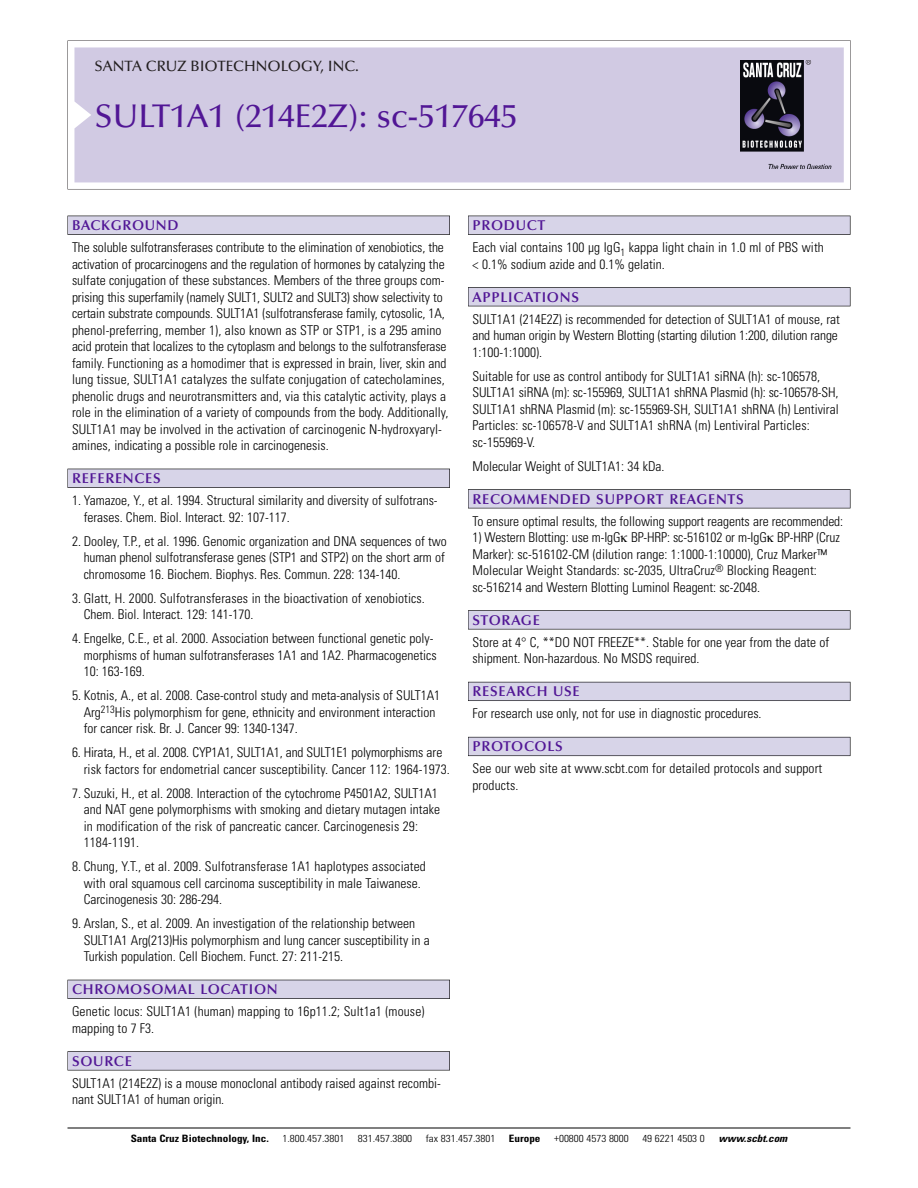
<style>
.page{position:relative;width:918px;height:1188px;background:#fff}
.page>*{position:absolute;margin:0;border:0;box-sizing:border-box;transform-origin:0 0}
.t1{font:500 33px "Optima";color:#511695}
.t2{font:500 15px "Optima";color:#231f20}
.t3{font:600 14.25px "Optima";letter-spacing:.05em;color:#511695}
.t4{font:300 condensed 13.5px/16.5px "Univers";color:#000}
.t5{font:300 condensed 10.2px "Univers";color:#000;scale:1.1 1}
.t6{font:700 condensed 10.2px "Univers";color:#000;scale:1.1 1}
.t7{font:italic 700 condensed 10.2px "Univers";color:#000;scale:1.1 1}
</style>
<div class="page">
<svg style="left:74px;top:41px;width:777px;height:148px"></svg>
<div style="left:74px;top:47px;width:770px;height:135px;background:#d1cae3"></div>
<img style="left:741px;top:60px;width:90px;height:108px">
<div style="left:68px;top:216px;width:382px;height:19px;background:#535256"></div>
<div style="left:68px;top:216px;width:381px;height:18px;background:#d7d4e8"></div>
<div style="left:68px;top:469px;width:382px;height:19px;background:#525156"></div>
<div style="left:68px;top:469px;width:381px;height:18px;background:#d7d4e8"></div>
<div style="left:68px;top:980px;width:382px;height:19px;background:#515057"></div>
<div style="left:68px;top:980px;width:381px;height:18px;background:#d7d4e8"></div>
<div style="left:68px;top:1051px;width:382px;height:19px;background:#575659"></div>
<div style="left:68px;top:1052px;width:381px;height:18px;background:#d7d4e8"></div>
<div style="left:468px;top:216px;width:382px;height:19px;background:#535256"></div>
<div style="left:468px;top:216px;width:382px;height:18px;background:#d7d4e8"></div>
<div style="left:468px;top:287px;width:382px;height:19px;background:#515155"></div>
<div style="left:468px;top:288px;width:382px;height:18px;background:#d7d4e8"></div>
<div style="left:468px;top:489px;width:382px;height:19px;background:#545357"></div>
<div style="left:468px;top:490px;width:382px;height:18px;background:#d7d4e8"></div>
<div style="left:468px;top:610px;width:382px;height:19px;background:#575659"></div>
<div style="left:468px;top:611px;width:382px;height:18px;background:#d7d4e8"></div>
<div style="left:468px;top:682px;width:382px;height:19px;background:#595860"></div>
<div style="left:468px;top:682px;width:382px;height:18px;background:#d7d4e8"></div>
<div style="left:468px;top:737px;width:382px;height:19px;background:#64626c"></div>
<div style="left:468px;top:737px;width:382px;height:18px;background:#d7d4e8"></div>
<hr style="left:68px;top:1128px;width:782px;height:1px;background:#000">
<p class="t2" style="left:94px;top:60px;width:266px">SANTA CRUZ BIOTECHNOLOGY, INC.</p>
<p class="t1" style="left:94px;top:102px;width:425px">SULT1A1 (214E2Z): sc-517645</p>
<p class="t3" style="left:72px;top:219px;width:108px">BACKGROUND</p>
<p class="t4" style="left:72px;top:240px;width:378px">The soluble sulfotransferases contribute to the elimination of xenobiotics, the activation of procarcinogens and the regulation of hormones by catalyzing the sulfate conjugation of these substances. Members of the three groups com&shy;prising this superfamily (namely SULT1, SULT2 and SULT3) show selectivity to certain substrate compounds. SULT1A1 (sulfotransferase family, cytosolic, 1A, phenol-preferring, member 1), also known as STP or STP1, is a 295 amino acid protein that localizes to the cytoplasm and belongs to the sulfotransferase family. Functioning as a homodimer that is expressed in brain, liver, skin and lung tissue, SULT1A1 catalyzes the sulfate conjugation of catecholamines, phenolic drugs and neurotransmitters and, via this catalytic activity, plays a role in the elimination of a variety of compounds from the body. Additionally, SULT1A1 may be involved in the activation of carcinogenic N-hydroxyaryl&shy;amines, indicating a possible role in carcinogenesis.</p>
<p class="t3" style="left:72px;top:472px;width:90px">REFERENCES</p>
<p class="t4" style="left:84px;top:493px;width:356px;text-indent:-12px">1. Yamazoe, Y., et al. 1994. Structural similarity and diversity of sulfotrans&shy;ferases. Chem. Biol. Interact. 92: 107-117.</p>
<p class="t4" style="left:84px;top:534px;width:365px;text-indent:-12px">2. Dooley, T.P., et al. 1996. Genomic organization and DNA sequences of two human phenol sulfotransferase genes (STP1 and STP2) on the short arm of chromosome 16. Biochem. Biophys. Res. Commun. 228: 134-140.</p>
<p class="t4" style="left:84px;top:591px;width:343px;text-indent:-12px">3. Glatt, H. 2000. Sulfotransferases in the bioactivation of xenobiotics.<br>Chem. Biol. Interact. 129: 141-170.</p>
<p class="t4" style="left:84px;top:631px;width:354px;text-indent:-12px">4. Engelke, C.E., et al. 2000. Association between functional genetic poly&shy;morphisms of human sulfotransferases 1A1 and 1A2. Pharmacogenetics<br>10: 163-169.</p>
<p class="t4" style="left:84px;top:688px;width:358px;text-indent:-12px">5. Kotnis, A., et al. 2008. Case-control study and meta-analysis of SULT1A1<br>Arg<sup>213</sup>His polymorphism for gene, ethnicity and environment interaction for cancer risk. Br. J. Cancer 99: 1340-1347.</p>
<p class="t4" style="left:84px;top:745px;width:368px;text-indent:-12px">6. Hirata, H., et al. 2008. CYP1A1, SULT1A1, and SULT1E1 polymorphisms are risk factors for endometrial cancer susceptibility. Cancer 112: 1964-1973.</p>
<p class="t4" style="left:84px;top:786px;width:358px;text-indent:-12px">7. Suzuki, H., et al. 2008. Interaction of the cytochrome P4501A2, SULT1A1 and NAT gene polymorphisms with smoking and dietary mutagen intake in modification of the risk of pancreatic cancer. Carcinogenesis 29:<br>1184-1191.</p>
<p class="t4" style="left:84px;top:859px;width:344px;text-indent:-12px">8. Chung, Y.T., et al. 2009. Sulfotransferase 1A1 haplotypes associated with oral squamous cell carcinoma susceptibility in male Taiwanese.<br>Carcinogenesis 30: 286-294.</p>
<p class="t4" style="left:84px;top:916px;width:348px;text-indent:-12px">9. Arslan, S., et al. 2009. An investigation of the relationship between<br>SULT1A1 Arg(213)His polymorphism and lung cancer susceptibility in a<br>Turkish population. Cell Biochem. Funct. 27: 211-215.</p>
<p class="t3" style="left:72px;top:983px;width:207px">CHROMOSOMAL LOCATION</p>
<p class="t4" style="left:72px;top:1005px;width:354px">Genetic locus: SULT1A1 (human) mapping to 16p11.2; Sult1a1 (mouse) mapping to 7 F3.</p>
<p class="t3" style="left:72px;top:1055px;width:61px">SOURCE</p>
<p class="t4" style="left:72px;top:1076px;width:370px">SULT1A1 (214E2Z) is a mouse monoclonal antibody raised against recombi&shy;nant SULT1A1 of human origin.</p>
<p class="t3" style="left:473px;top:219px;width:74px">PRODUCT</p>
<p class="t4" style="left:473px;top:240px;width:353px">Each vial contains 100 µg IgG<sub>1</sub> kappa light chain in 1.0 ml of PBS with &lt; 0.1% sodium azide and 0.1% gelatin.</p>
<p class="t3" style="left:473px;top:291px;width:108px">APPLICATIONS</p>
<p class="t4" style="left:473px;top:312px;width:369px">SULT1A1 (214E2Z) is recommended for detection of SULT1A1 of mouse, rat and human origin by Western Blotting (starting dilution 1:200, dilution range<br>1:100-1:1000).</p>
<p class="t4" style="left:473px;top:369px;width:368px">Suitable for use as control antibody for SULT1A1 siRNA (h): sc-106578, SULT1A1 siRNA (m): sc-155969, SULT1A1 shRNA Plasmid (h): sc-106578-SH, SULT1A1 shRNA Plasmid (m): sc-155969-SH, SULT1A1 shRNA (h) Lentiviral Particles: sc-106578-V and SULT1A1 shRNA (m) Lentiviral Particles: sc-155969-V.</p>
<p class="t4" style="left:473px;top:459px;width:194px">Molecular Weight of SULT1A1: 34 kDa.</p>
<p class="t3" style="left:473px;top:493px;width:273px">RECOMMENDED SUPPORT REAGENTS</p>
<p class="t4" style="left:473px;top:514px;width:372px">To ensure optimal results, the following support reagents are recommended:</p>
<p class="t4" style="left:473px;top:531px;width:369px">1) Western Blotting: use m-IgG BP-HRP: sc-516102 or m-IgG BP-HRP (Cruz Marker): sc-516102-CM (dilution range: 1:1000-1:10000), Cruz Marker™ Molecular Weight Standards: sc-2035, UltraCruz<sup>®</sup> Blocking Reagent: sc-516214 and Western Blotting Luminol Reagent: sc-2048.</p>
<p class="t3" style="left:473px;top:614px;width:69px">STORAGE</p>
<p class="t4" style="left:473px;top:635px;width:358px">Store at 4° C, **DO NOT FREEZE**. Stable for one year from the date of shipment. Non-hazardous. No MSDS required.</p>
<p class="t3" style="left:473px;top:685px;width:109px">RESEARCH USE</p>
<p class="t4" style="left:473px;top:707px;width:291px">For research use only, not for use in diagnostic procedures.</p>
<p class="t3" style="left:473px;top:741px;width:92px">PROTOCOLS</p>
<p class="t4" style="left:473px;top:762px;width:351px">See our web site at www.scbt.com for detailed protocols and support products.</p>
<p class="t6" style="left:131px;top:1135px;width:127px">Santa Cruz Biotechnology, Inc.</p>
<p class="t5" style="left:282px;top:1135px;width:58px">1.800.457.3801</p>
<p class="t5" style="left:358px;top:1135px;width:51px">831.457.3800</p>
<p class="t5" style="left:426px;top:1135px;width:65px">fax 831.457.3801</p>
<p class="t6" style="left:509px;top:1135px;width:30px">Europe</p>
<p class="t5" style="left:554px;top:1135px;width:69px">+00800 4573 8000</p>
<p class="t5" style="left:642px;top:1135px;width:58px">49 6221 4503 0</p>
<p class="t7" style="left:719px;top:1135px;width:66px">www.scbt.com</p>
</div>
